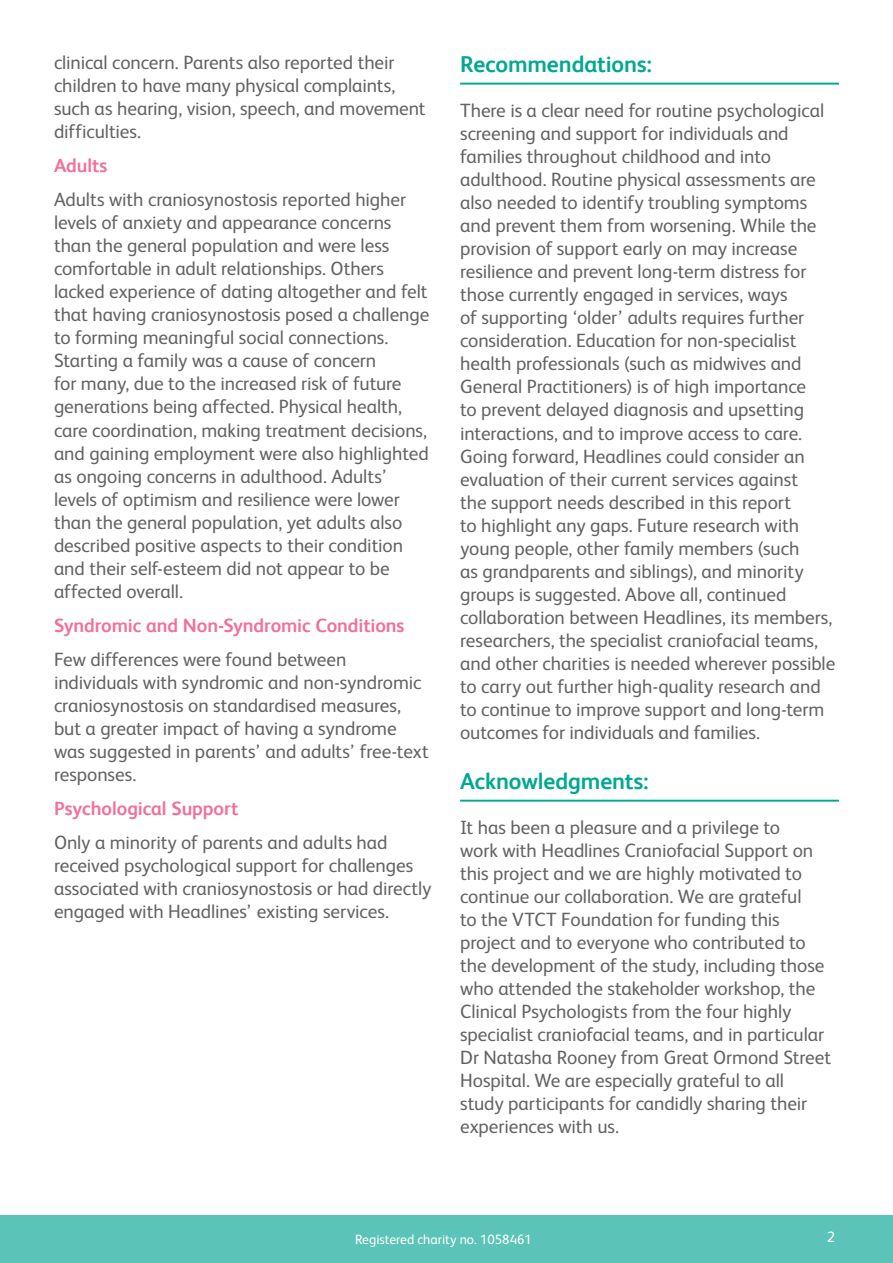
<style>
.page{position:relative;width:893px;height:1263px;background:#fff}
.page>*{position:absolute;margin:0;border:0;box-sizing:border-box;transform-origin:0 0}
.t1{font:700 23.1px "FS Albert";letter-spacing:-.005em;color:#00a892}
.t2{font:19.2px/23.1px "FS Albert";letter-spacing:-.005em;color:#636366}
.t3{font:700 19.2px "FS Albert";letter-spacing:-.005em;color:#f1709a}
.t4{font:15px "FS Albert";color:#fff}
.t5{font:13.5px "FS Albert";color:#fff}
</style>
<div class="page">
<div style="left:0;top:1215px;width:893px;height:48px;background:#5bc3b7"></div>
<hr style="left:460px;top:83px;width:379px;height:2px;background:#00a892">
<hr style="left:460px;top:800px;width:379px;height:2px;background:#00a892">
<p class="t2" style="left:54px;top:51px;width:373px">clinical concern. Parents also reported their children to have many physical complaints, such as hearing, vision, speech, and movement difficulties.</p>
<p class="t3" style="left:54px;top:154px;width:55px">Adults</p>
<p class="t2" style="left:54px;top:188px;width:377px">Adults with craniosynostosis reported higher levels of anxiety and appearance concerns than the general population and were less comfortable in adult relationships. Others lacked experience of dating altogether and felt that having craniosynostosis posed a challenge to forming meaningful social connections.<br>Starting a family was a cause of concern<br>for many, due to the increased risk of future generations being affected. Physical health, care coordination, making treatment decisions, and gaining employment were also highlighted as ongoing concerns in adulthood. Adults’ levels of optimism and resilience were lower than the general population, yet adults also described positive aspects to their condition and their self-esteem did not appear to be affected overall.</p>
<p class="t3" style="left:54px;top:614px;width:352px">Syndromic and Non-Syndromic Conditions</p>
<p class="t2" style="left:54px;top:648px;width:376px">Few differences were found between individuals with syndromic and non-syndromic craniosynostosis on standardised measures, but a greater impact of having a syndrome was suggested in parents’ and adults’ free-text responses.</p>
<p class="t3" style="left:54px;top:797px;width:186px">Psychological Support</p>
<p class="t2" style="left:54px;top:831px;width:379px">Only a minority of parents and adults had received psychological support for challenges associated with craniosynostosis or had directly engaged with Headlines’ existing services.</p>
<p class="t1" style="left:460px;top:50px;width:193px">Recommendations:</p>
<p class="t2" style="left:460px;top:98px;width:377px">There is a clear need for routine psychological screening and support for individuals and families throughout childhood and into adulthood. Routine physical assessments are also needed to identify troubling symptoms and prevent them from worsening. While the provision of support early on may increase resilience and prevent long-term distress for those currently engaged in services, ways<br>of supporting ‘older’ adults requires further consideration. Education for non-specialist health professionals (such as midwives and General Practitioners) is of high importance<br>to prevent delayed diagnosis and upsetting interactions, and to improve access to care.<br>Going forward, Headlines could consider an evaluation of their current services against<br>the support needs described in this report<br>to highlight any gaps. Future research with young people, other family members (such<br>as grandparents and siblings), and minority groups is suggested. Above all, continued collaboration between Headlines, its members, researchers, the specialist craniofacial teams, and other charities is needed wherever possible to carry out further high-quality research and to continue to improve support and long-term outcomes for individuals and families.</p>
<p class="t1" style="left:460px;top:767px;width:190px">Acknowledgments:</p>
<p class="t2" style="left:460px;top:815px;width:372px">It has been a pleasure and a privilege to<br>work with Headlines Craniofacial Support on this project and we are highly motivated to continue our collaboration. We are grateful<br>to the VTCT Foundation for funding this project and to everyone who contributed to the development of the study, including those who attended the stakeholder workshop, the Clinical Psychologists from the four highly specialist craniofacial teams, and in particular Dr Natasha Rooney from Great Ormond Street Hospital. We are especially grateful to all study participants for candidly sharing their experiences with us.</p>
<p class="t5" style="left:355px;top:1232px;width:178px">Registered charity no. 1058461</p>
<p class="t4" style="left:827px;top:1228px;width:10px">2</p>
</div>
